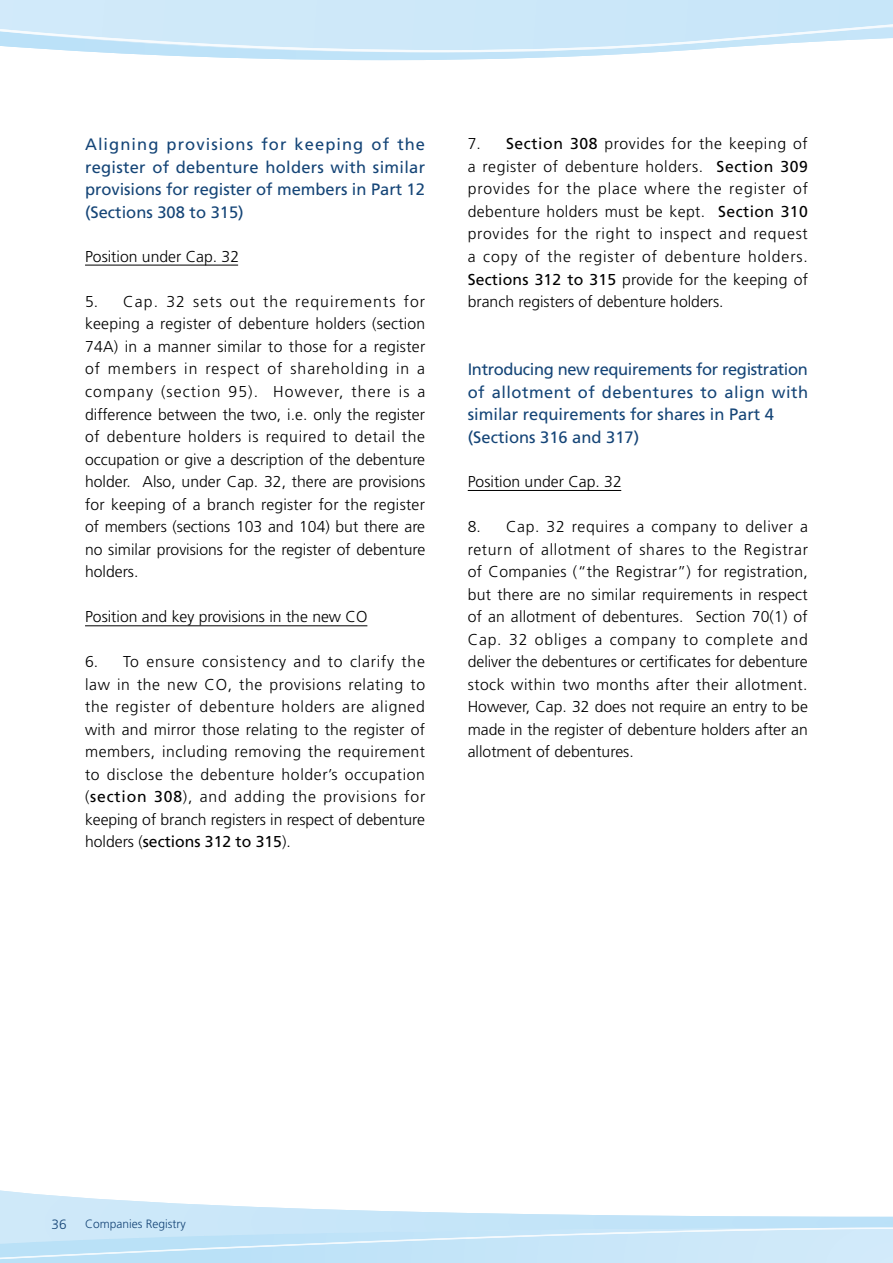
<style>
.page{position:relative;width:893px;height:1263px;background:#fff}
.page>*{position:absolute;margin:0;border:0;box-sizing:border-box;transform-origin:0 0}
.t1{font:16.5px/22.5px "Frutiger";color:#154577;text-align:justify}
.t2{font:16.5px/22.5px "Frutiger";letter-spacing:-.02em;color:#154577}
.t3{font:300 15.75px/22.5px "Frutiger";color:#000;text-align:justify}
.t4{font:300 13.5px "Frutiger";color:#154577}
.t5{font:300 12px "Frutiger";color:#154577}
.s1{font-weight:400}
</style>
<div class="page">
<hr style="left:85px;top:625px;width:282px;height:1px;background:#000">
<hr style="left:85px;top:265px;width:153px;height:1px;background:#000">
<hr style="left:468px;top:490px;width:153px;height:1px;background:#000">
<svg style="left:0;top:1190px;width:893px;height:37px"></svg>
<svg style="left:0;top:1227px;width:893px;height:36px;background:#c7e6f8"></svg>
<svg style="left:97px;top:52px;width:561px;height:9px"></svg>
<svg style="left:0;top:0;width:893px;height:52px;background:#cfe9f9"></svg>
<p class="t1" style="left:85px;top:133px;width:342px">Aligning provisions for keeping of the register of debenture holders with similar provisions for register of members in Part 12 (Sections 308 to 315)</p>
<p class="t3" style="left:85px;top:245px;width:156px">Position under Cap. 32</p>
<p class="t3" style="left:85px;top:290px;width:342px">5. Cap. 32 sets out the requirements for keeping a register of debenture holders (section 74A) in a manner similar to those for a register of members in respect of shareholding in a company (section 95). However, there is a difference between the two, i.e. only the register of debenture holders is required to detail the occupation or give a description of the debenture holder. Also, under Cap. 32, there are provisions for keeping of a branch register for the register of members (sections 103 and 104) but there are no similar provisions for the register of debenture holders.</p>
<p class="t3" style="left:85px;top:605px;width:284px">Position and key provisions in the new CO</p>
<p class="t3" style="left:85px;top:650px;width:342px">6. To ensure consistency and to clarify the law in the new CO, the provisions relating to the register of debenture holders are aligned with and mirror those relating to the register of members, including removing the requirement to disclose the debenture holder’s occupation (<span class="s1">section 308</span>), and adding the provisions for keeping of branch registers in respect of debenture holders (<span class="s1">sections 312 to 315</span>).</p>
<p class="t3" style="left:468px;top:133px;width:342px">7. <span class="s1">Section 308</span> provides for the keeping of a register of debenture holders. <span class="s1">Section 309 </span>provides for the place where the register of debenture holders must be kept. <span class="s1">Section 310 </span>provides for the right to inspect and request a copy of the register of debenture holders.<br><span class="s1">Sections 312 to 315</span> provide for the keeping of branch registers of debenture holders.</p>
<p class="t2" style="left:468px;top:358px;width:342px">Introducing new requirements for registration of allotment of debentures to align with</p>
<p class="t1" style="left:468px;top:403px;width:308px">similar requirements for shares in Part 4 (Sections 316 and 317)</p>
<p class="t3" style="left:468px;top:470px;width:156px">Position under Cap. 32</p>
<p class="t3" style="left:468px;top:515px;width:342px">8. Cap. 32 requires a company to deliver a return of allotment of shares to the Registrar of Companies (“the Registrar”) for registration, but there are no similar requirements in respect of an allotment of debentures. Section 70(1) of Cap. 32 obliges a company to complete and deliver the debentures or certificates for debenture stock within two months after their allotment.<br>However, Cap. 32 does not require an entry to be made in the register of debenture holders after an allotment of debentures.</p>
<p class="t4" style="left:52px;top:1216px;width:17px">36</p>
<p class="t5" style="left:85px;top:1217px;width:102px">Companies Registry</p>
</div>
